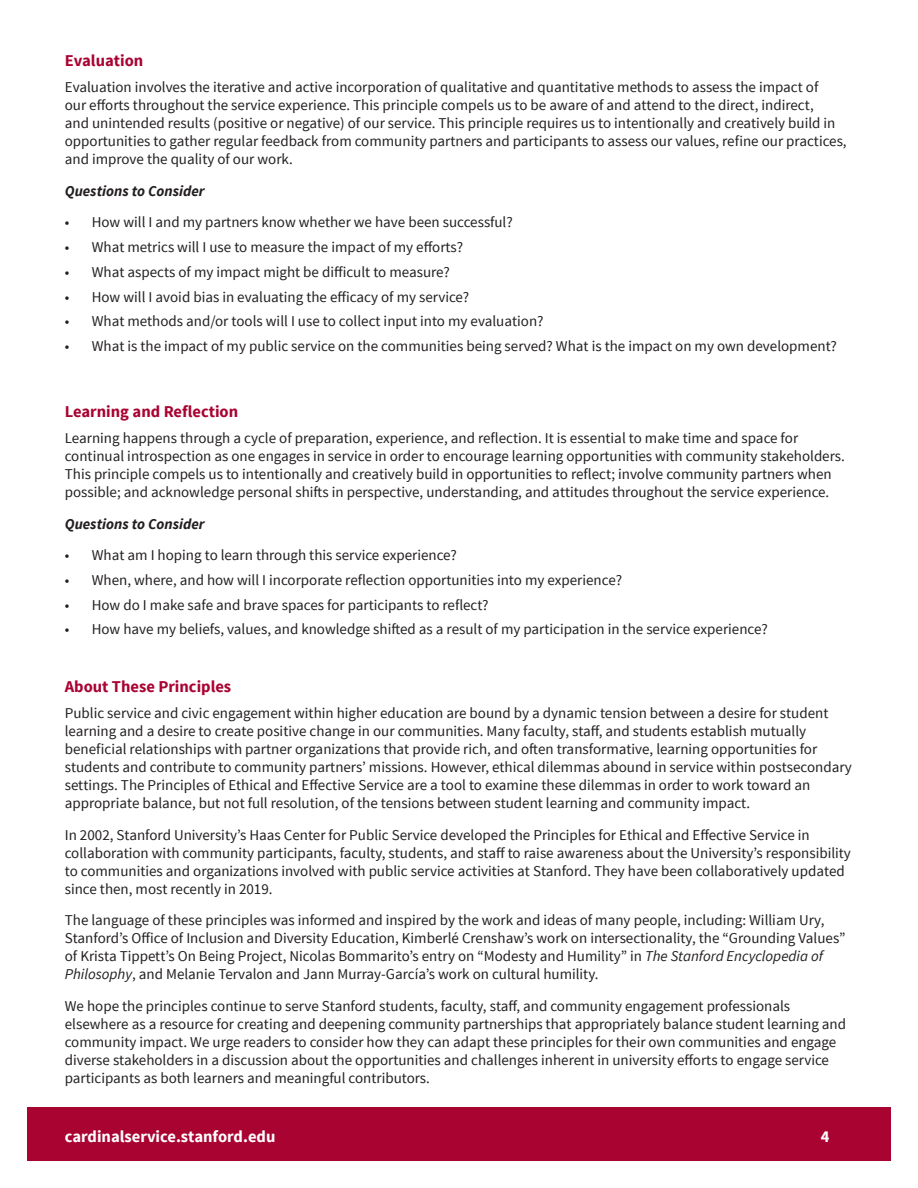
<style>
.page{position:relative;width:918px;height:1188px;background:#fff}
.page>*{position:absolute;margin:0;border:0;box-sizing:border-box;transform-origin:0 0}
.Body_Copy{font:700 16.5px "Source Sans Pro";color:#a90332}
.t1{font:700 16.5px "Source Sans Pro";color:#fff}
.Body_Copy-2{font:15px/18px "Source Sans Pro";color:#231f20}
.Body_Copy-3{font:italic 700 15px "Source Sans Pro";color:#231f20}
.s1{font-style:italic}
</style>
<div class="page">
<div style="left:27px;top:1107px;width:864px;height:54px;background:#a90332"></div>
<p class="Body_Copy" style="left:65px;top:50px;width:80px">Evaluation</p>
<p class="Body_Copy-2" style="left:65px;top:79px;width:783px">Evaluation involves the iterative and active incorporation of qualitative and quantitative methods to assess the impact of<br>our efforts throughout the service experience. This principle compels us to be aware of and attend to the direct, indirect,<br>and unintended results (positive or negative) of our service. This principle requires us to intentionally and creatively build in opportunities to gather regular feedback from community partners and participants to assess our values, refine our practices, and improve the quality of our work.</p>
<p class="Body_Copy-3" style="left:65px;top:181px;width:141px">Questions to Consider</p>
<p class="Body_Copy-2" style="left:65px;top:214px;width:450px">• How will I and my partners know whether we have been successful?</p>
<p class="Body_Copy-2" style="left:65px;top:239px;width:400px">• What metrics will I use to measure the impact of my efforts?</p>
<p class="Body_Copy-2" style="left:65px;top:263px;width:387px">• What aspects of my impact might be difficult to measure?</p>
<p class="Body_Copy-2" style="left:65px;top:288px;width:406px">• How will I avoid bias in evaluating the efficacy of my service?</p>
<p class="Body_Copy-2" style="left:65px;top:313px;width:480px">• What methods and/or tools will I use to collect input into my evaluation?</p>
<p class="Body_Copy-2" style="left:65px;top:338px;width:773px">• What is the impact of my public service on the communities being served? What is the impact on my own development?</p>
<p class="Body_Copy" style="left:65px;top:401px;width:175px">Learning and Reflection</p>
<p class="Body_Copy-2" style="left:65px;top:429px;width:782px">Learning happens through a cycle of preparation, experience, and reflection. It is essential to make time and space for continual introspection as one engages in service in order to encourage learning opportunities with community stakeholders.<br>This principle compels us to intentionally and creatively build in opportunities to reflect; involve community partners when possible; and acknowledge personal shifts in perspective, understanding, and attitudes throughout the service experience.</p>
<p class="Body_Copy-3" style="left:65px;top:514px;width:141px">Questions to Consider</p>
<p class="Body_Copy-2" style="left:65px;top:546px;width:394px">• What am I hoping to learn through this service experience?</p>
<p class="Body_Copy-2" style="left:65px;top:571px;width:559px">• When, where, and how will I incorporate reflection opportunities into my experience?</p>
<p class="Body_Copy-2" style="left:65px;top:596px;width:425px">• How do I make safe and brave spaces for participants to reflect?</p>
<p class="Body_Copy-2" style="left:65px;top:621px;width:705px">• How have my beliefs, values, and knowledge shifted as a result of my participation in the service experience?</p>
<p class="Body_Copy" style="left:65px;top:676px;width:168px">About These Principles</p>
<p class="Body_Copy-2" style="left:65px;top:705px;width:789px">Public service and civic engagement within higher education are bound by a dynamic tension between a desire for student learning and a desire to create positive change in our communities. Many faculty, staff, and students establish mutually beneficial relationships with partner organizations that provide rich, and often transformative, learning opportunities for students and contribute to community partners’ missions. However, ethical dilemmas abound in service within postsecondary settings. The Principles of Ethical and Effective Service are a tool to examine these dilemmas in order to work toward an appropriate balance, but not full resolution, of the tensions between student learning and community impact.</p>
<p class="Body_Copy-2" style="left:65px;top:826px;width:788px">In 2002, Stanford University’s Haas Center for Public Service developed the Principles for Ethical and Effective Service in collaboration with community participants, faculty, students, and staff to raise awareness about the University’s responsibility to communities and organizations involved with public service activities at Stanford. They have been collaboratively updated since then, most recently in 2019.</p>
<p class="Body_Copy-2" style="left:65px;top:912px;width:782px">The language of these principles was informed and inspired by the work and ideas of many people, including: William Ury, Stanford’s Office of Inclusion and Diversity Education, Kimberlé Crenshaw’s work on intersectionality, the “Grounding Values” of Krista Tippett’s On Being Project, Nicolas Bommarito’s entry on “Modesty and Humility” in <span class="s1">The Stanford Encyclopedia of Philosophy</span>, and Melanie Tervalon and Jann Murray-García’s work on cultural humility.</p>
<p class="Body_Copy-2" style="left:65px;top:997px;width:783px">We hope the principles continue to serve Stanford students, faculty, staff, and community engagement professionals elsewhere as a resource for creating and deepening community partnerships that appropriately balance student learning and community impact. We urge readers to consider how they can adapt these principles for their own communities and engage diverse stakeholders in a discussion about the opportunities and challenges inherent in university efforts to engage service participants as both learners and meaningful contributors.</p>
<p class="t1" style="left:65px;top:1126px;width:212px">cardinalservice.stanford.edu</p>
<p class="t1" style="left:821px;top:1126px;width:10px">4</p>
</div>
